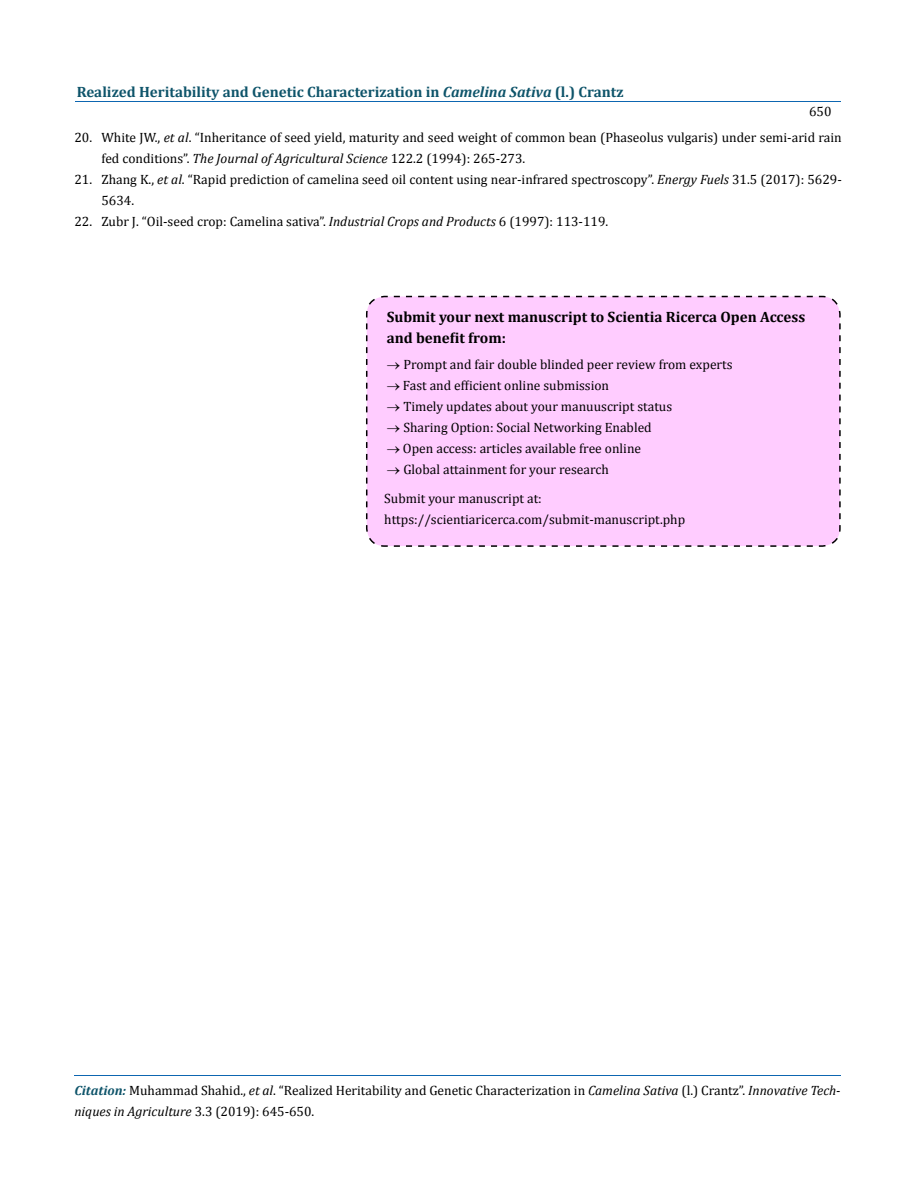
<style>
.page{position:relative;width:917px;height:1190px;background:#fff}
.page>*{position:absolute;margin:0;border:0;box-sizing:border-box;transform-origin:0 0}
.t1{font:700 15px "Cambria";color:#0e546a}
.t2{font:700 15px/21px "Cambria";color:#000}
.t3{font:13.5px/21px "Cambria";color:#000}
.s1{font-style:italic}
.s2{font-weight:700;font-style:italic;font-size:13.35px;color:#0e546a}
</style>
<div class="page">
<hr style="left:75px;top:101px;width:765px;height:1px;background:#0d66b1">
<hr style="left:74px;top:1075px;width:766px;height:1px;background:#0d66b1">
<div style="left:366px;top:295px;width:475px;height:252px;background:#fcf"></div>
<p class="t1" style="left:77px;top:83px;width:548px">Realized Heritability and Genetic Characterization in <span class="s1">Camelina Sativa</span> (l.) Crantz</p>
<p class="t3" style="left:101px;top:127px;width:741px;text-indent:-27px">20. White JW., <span class="s1">et al</span>. “Inheritance of seed yield, maturity and seed weight of common bean (Phaseolus vulgaris) under semi-arid rain fed conditions”. <span class="s1">The Journal of Agricultural Science</span> 122.2 (1994): 265-273.</p>
<p class="t3" style="left:101px;top:169px;width:741px;text-indent:-27px">21. Zhang K., <span class="s1">et al</span>. “Rapid prediction of camelina seed oil content using near-infrared spectroscopy”. <span class="s1">Energy Fuels</span> 31.5 (2017): 5629-<br>5634.</p>
<p class="t3" style="left:74px;top:211px;width:535px">22. Zubr J. “Oil-seed crop: Camelina sativa”. <span class="s1">Industrial Crops and Products</span> 6 (1997): 113-119.</p>
<p class="t3" style="left:809px;top:101px;width:24px">650</p>
<p class="t2" style="left:386px;top:306px;width:420px">Submit your next manuscript to Scientia Ricerca Open Access and benefit from:</p>
<p class="t3" style="left:386px;top:353px;width:347px">→ Prompt and fair double blinded peer review from experts</p>
<p class="t3" style="left:386px;top:374px;width:224px">→ Fast and efficient online submission</p>
<p class="t3" style="left:386px;top:395px;width:287px">→ Timely updates about your manuuscript status</p>
<p class="t3" style="left:386px;top:416px;width:266px">→ Sharing Option: Social Networking Enabled</p>
<p class="t3" style="left:386px;top:437px;width:256px">→ Open access: articles available free online</p>
<p class="t3" style="left:384px;top:454px;width:226px;line-height:29.4px">→ Global attainment for your research<br>Submit your manuscript at:</p>
<p class="t3" style="left:384px;top:509px;width:302px">https://scientiaricerca.com/submit-manuscript.php</p>
<p class="t3" style="left:74px;top:1079px;width:767px"><span class="s2">Citation:</span> Muhammad Shahid., <span class="s1">et al</span>. “Realized Heritability and Genetic Characterization in <span class="s1">Camelina Sativa</span> (l.) Crantz”. <span class="s1">Innovative Tech&shy;niques in Agriculture</span> 3.3 (2019): 645-650.</p>
</div>
